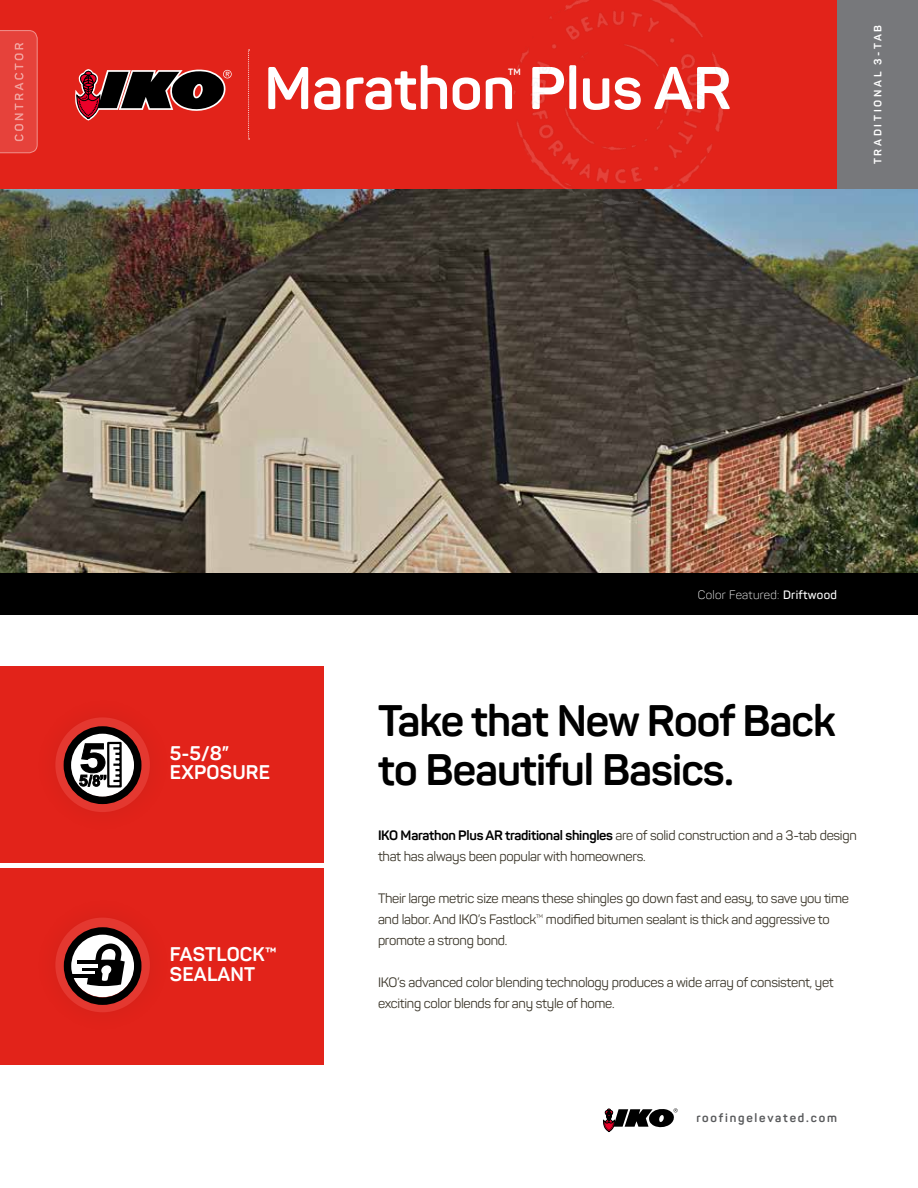
<style>
.page{position:relative;width:918px;height:1188px;background:#fff}
.page>*{position:absolute;margin:0;border:0;box-sizing:border-box;transform-origin:0 0}
.t1{font:700 59.4px "Panton";color:#fff}
.t2{font:700 43.5px/49.5px "Panton";letter-spacing:-.02em;color:#000}
.t3{font:700 19.5px/19.5px "Panton";letter-spacing:.01em;color:#fff}
.t4{font:13.5px/21px "Panton";letter-spacing:-.02em;color:#3b362a}
.t5{font:300 12px "Panton";letter-spacing:.025em;color:#fff}
.t6{font:700 12px "Panton";letter-spacing:.15em;color:#58595b}
.t7{font:700 10.5px "Panton";letter-spacing:.26em;color:#fff}
.t8{font:700 9px "Panton";color:#fff}
.t9{font:5.25px "Panton";color:#3b362a}
.s1{font-weight:600}
.s2{font-weight:700;color:#000}
</style>
<div class="page">
<div style="left:0;top:0;width:918px;height:189px;background:#e2231a"></div>
<svg style="left:248px;top:50px;width:2px;height:90px"></svg>
<div style="left:837px;top:0;width:81px;height:189px;background:#77787b"></div>
<svg style="left:0;top:30px;width:38px;height:124px;background:#e74a43"></svg>
<svg style="left:75px;top:69px;width:157px;height:52px"></svg>
<img style="left:0;top:189px;width:918px;height:384px">
<div style="left:0;top:573px;width:918px;height:42px;background:#000"></div>
<img style="left:472px;top:0;width:291px;height:245px">
<svg style="left:603px;top:1108px;width:75px;height:24px"></svg>
<div style="left:0;top:667px;width:324px;height:196px;background:#e2231a"></div>
<div style="left:0;top:868px;width:324px;height:196px;background:#e2231a"></div>
<svg style="left:55px;top:717px;width:95px;height:95px;background:#b72c25"></svg>
<svg style="left:55px;top:918px;width:95px;height:94px;background:#b82d26"></svg>
<svg style="left:70px;top:733px;width:65px;height:64px"></svg>
<svg style="left:70px;top:933px;width:65px;height:64px"></svg>
<svg style="left:87px;top:943px;width:38px;height:43px"></svg>
<hr style="left:71px;top:971px;width:23px;height:3px;background:#fff">
<hr style="left:82px;top:968px;width:16px;height:3px;background:#000">
<hr style="left:75px;top:964px;width:23px;height:4px;background:#fff">
<hr style="left:77px;top:961px;width:24px;height:3px;background:#000">
<hr style="left:70px;top:974px;width:27px;height:3px;background:#000">
<div style="left:64px;top:927px;width:77px;height:78px;border:7px solid #000;border-radius:50%"></div>
<div style="left:64px;top:726px;width:77px;height:78px;border:7px solid #000;border-radius:50%"></div>
<svg style="left:79px;top:741px;width:44px;height:48px;background:#838383"></svg>
<h1 class="t1" style="left:264px;top:51px;width:469px">Marathon Plus AR</h1>
<p class="t8" style="left:508px;top:66px;width:14px">TM</p>
<p class="t7" style="left:871px;top:164px;width:141px;rotate:-90deg">TRADITIONAL 3-TAB</p>
<h3 class="t3" style="left:170px;top:743px;width:102px">5-5/8”<br>EXPOSURE</h3>
<h3 class="t3" style="left:170px;top:944px;width:109px">FASTLOCK™<br>SEALANT</h3>
<p class="t5" style="left:698px;top:588px;width:141px">Color Featured: <span class="s1">Driftwood</span></p>
<h2 class="t2" style="left:378px;top:695px;width:459px">Take that New Roof Back to Beautiful Basics.</h2>
<p class="t4" style="left:378px;top:825px;width:480px"><span class="s2">IKO Marathon Plus AR traditional shingles</span> are of solid construction and a 3-tab design that has always been popular with homeowners.</p>
<p class="t4" style="left:378px;top:888px;width:472px">Their large metric size means these shingles go down fast and easy, to save you time and labor. And IKO’s Fastlock</p>
<p class="t9" style="left:536px;top:913px;width:8px">TM</p>
<p class="t4" style="left:546px;top:909px;width:285px">modified bitumen sealant is thick and aggressive to</p>
<p class="t4" style="left:378px;top:930px;width:131px">promote a strong bond.</p>
<p class="t4" style="left:378px;top:972px;width:457px">IKO’s advanced color blending technology produces a wide array of consistent, yet exciting color blends for any style of home.</p>
<p class="t6" style="left:696px;top:1110px;width:142px">roofingelevated.com</p>
</div>
